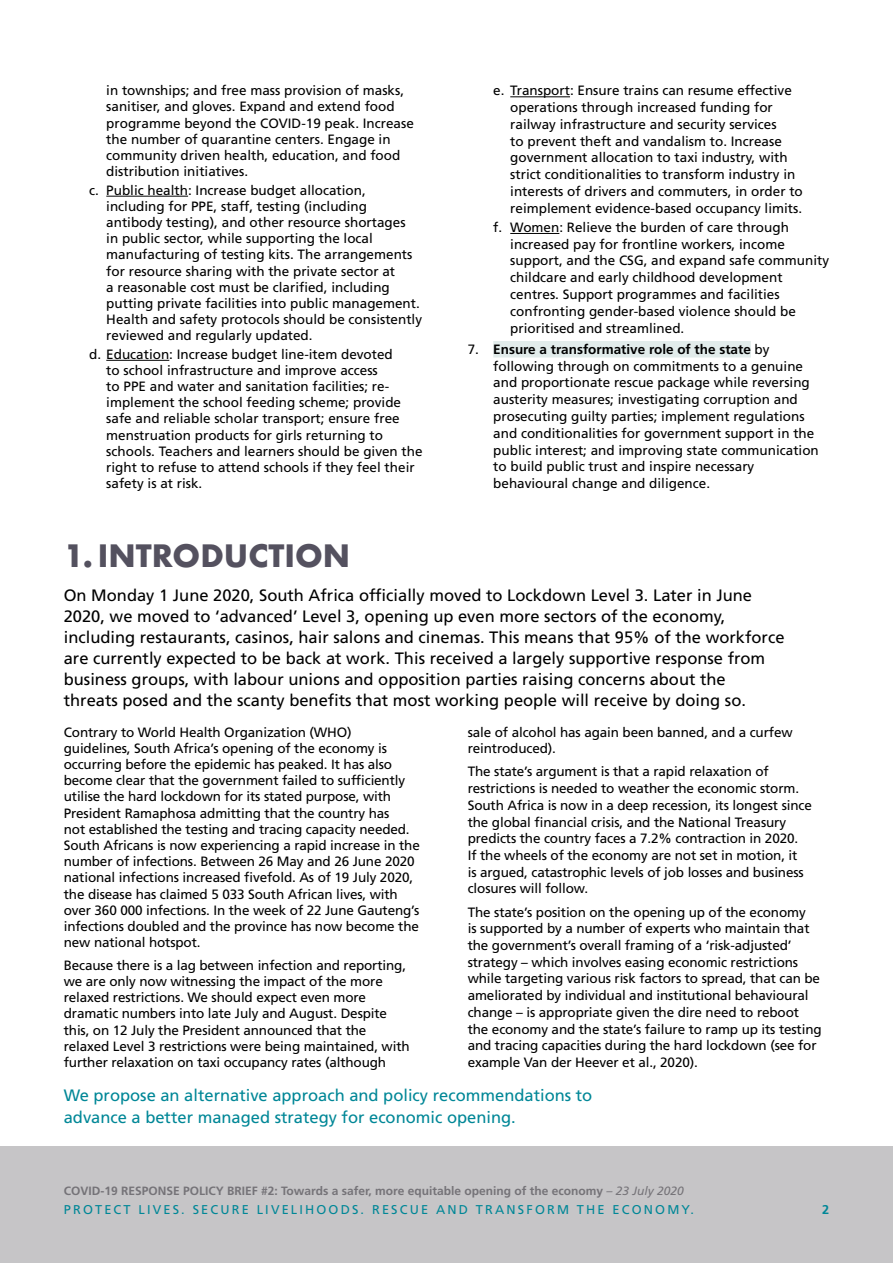
<style>
.page{position:relative;width:893px;height:1263px;background:#fff}
.page>*{position:absolute;margin:0;border:0;box-sizing:border-box;transform-origin:0 0}
.t1{font:700 30px "Futura";color:#54515f}
.t2{font:16.5px/21px "Frutiger LT Std";color:#000}
.t3{font:16.5px/21.8px "Frutiger LT Std";color:#008797}
.t4{font:13.5px/16.2px "Frutiger LT Std";color:#000}
.t5{font:12.75px "Frutiger LT Std";letter-spacing:.17em;color:#008797}
.t6{font:700 12.75px "Frutiger LT Std";color:#008797}
.t7{font:700 12px "Frutiger LT Std";color:#757378}
.s1{font-weight:700}
.s2{font-weight:400;font-style:italic}
</style>
<div class="page">
<hr style="left:106px;top:196px;width:82px;height:1px;background:#000">
<hr style="left:106px;top:360px;width:63px;height:1px;background:#000">
<hr style="left:510px;top:96px;width:60px;height:1px;background:#000">
<hr style="left:510px;top:233px;width:49px;height:1px;background:#000">
<div style="left:493px;top:341px;width:258px;height:16px;background:#e2eceb"></div>
<div style="left:0;top:1146px;width:893px;height:117px;background:#c6c5c7"></div>
<p class="t4" style="left:106px;top:82px;width:309px">in townships; and free mass provision of masks, sanitiser, and gloves. Expand and extend food programme beyond the COVID-19 peak. Increase the number of quarantine centers. Engage in community driven health, education, and food distribution initiatives.</p>
<p class="t4" style="left:106px;top:182px;width:317px;text-indent:-17px">c. Public health: Increase budget allocation, including for PPE, staff, testing (including antibody testing), and other resource shortages<br>in public sector, while supporting the local manufacturing of testing kits. The arrangements for resource sharing with the private sector at<br>a reasonable cost must be clarified, including putting private facilities into public management.<br>Health and safety protocols should be consistently reviewed and regularly updated.</p>
<p class="t4" style="left:106px;top:346px;width:318px;text-indent:-17px">d. Education: Increase budget line-item devoted<br>to school infrastructure and improve access<br>to PPE and water and sanitation facilities; re&shy;implement the school feeding scheme; provide safe and reliable scholar transport; ensure free menstruation products for girls returning to schools. Teachers and learners should be given the right to refuse to attend schools if they feel their safety is at risk.</p>
<p class="t4" style="left:510px;top:82px;width:294px;line-height:16.8px;text-indent:-17px">e. Transport: Ensure trains can resume effective operations through increased funding for railway infrastructure and security services<br>to prevent theft and vandalism to. Increase government allocation to taxi industry, with strict conditionalities to transform industry in interests of drivers and commuters, in order to reimplement evidence-based occupancy limits.</p>
<p class="t4" style="left:510px;top:219px;width:320px;line-height:16.8px;text-indent:-17px">f. Women: Relieve the burden of care through increased pay for frontline workers, income support, and the CSG, and expand safe community childcare and early childhood development centres. Support programmes and facilities confronting gender-based violence should be prioritised and streamlined.</p>
<p class="t4" style="left:493px;top:341px;width:327px;line-height:16.8px;text-indent:-26px">7. <span class="s1">Ensure a transformative role of the state</span> by following through on commitments to a genuine and proportionate rescue package while reversing austerity measures; investigating corruption and prosecuting guilty parties; implement regulations and conditionalities for government support in the public interest; and improving state communication to build public trust and inspire necessary behavioural change and diligence.</p>
<h1 class="t1" style="left:64px;top:534px;width:288px">1. INTRODUCTION</h1>
<p class="t2" style="left:64px;top:584px;width:722px">On Monday 1 June 2020, South Africa officially moved to Lockdown Level 3. Later in June 2020, we moved to ‘advanced’ Level 3, opening up even more sectors of the economy, including restaurants, casinos, hair salons and cinemas. This means that 95% of the workforce are currently expected to be back at work. This received a largely supportive response from business groups, with labour unions and opposition parties raising concerns about the<br>threats posed and the scanty benefits that most working people will receive by doing so.</p>
<p class="t4" style="left:64px;top:724px;width:358px">Contrary to World Health Organization (WHO) guidelines, South Africa’s opening of the economy is occurring before the epidemic has peaked. It has also become clear that the government failed to sufficiently utilise the hard lockdown for its stated purpose, with President Ramaphosa admitting that the country has<br>not established the testing and tracing capacity needed.<br>South Africans is now experiencing a rapid increase in the number of infections. Between 26 May and 26 June 2020 national infections increased fivefold. As of 19 July 2020, the disease has claimed 5 033 South African lives, with over 360 000 infections. In the week of 22 June Gauteng’s infections doubled and the province has now become the new national hotspot.</p>
<p class="t4" style="left:64px;top:957px;width:347px">Because there is a lag between infection and reporting, we are only now witnessing the impact of the more relaxed restrictions. We should expect even more dramatic numbers into late July and August. Despite this, on 12 July the President announced that the relaxed Level 3 restrictions were being maintained, with further relaxation on taxi occupancy rates (although</p>
<p class="t4" style="left:468px;top:724px;width:326px;line-height:16.6px">sale of alcohol has again been banned, and a curfew reintroduced).</p>
<p class="t4" style="left:468px;top:763px;width:346px;line-height:16.6px">The state’s argument is that a rapid relaxation of restrictions is needed to weather the economic storm.<br>South Africa is now in a deep recession, its longest since the global financial crisis, and the National Treasury predicts the country faces a 7.2% contraction in 2020.<br>If the wheels of the economy are not set in motion, it<br>is argued, catastrophic levels of job losses and business closures will follow.</p>
<p class="t4" style="left:468px;top:904px;width:355px;line-height:16.6px">The state’s position on the opening up of the economy<br>is supported by a number of experts who maintain that the government’s overall framing of a ‘risk-adjusted’ strategy – which involves easing economic restrictions while targeting various risk factors to spread, that can be ameliorated by individual and institutional behavioural change – is appropriate given the dire need to reboot the economy and the state’s failure to ramp up its testing and tracing capacities during the hard lockdown (see for example Van der Heever et al., 2020).</p>
<p class="t3" style="left:64px;top:1084px;width:530px">We propose an alternative approach and policy recommendations to advance a better managed strategy for economic opening.</p>
<p class="t7" style="left:64px;top:1184px;width:622px">COVID-19 RESPONSE POLICY BRIEF #2: Towards a safer, more equitable opening of the economy <span class="s2">– 23 July 2020</span></p>
<p class="t5" style="left:64px;top:1202px;width:632px">PROTECT LIVES. SECURE LIVELIHOODS. RESCUE AND TRANSFORM THE ECONOMY.</p>
<p class="t6" style="left:822px;top:1202px;width:9px">2</p>
</div>
